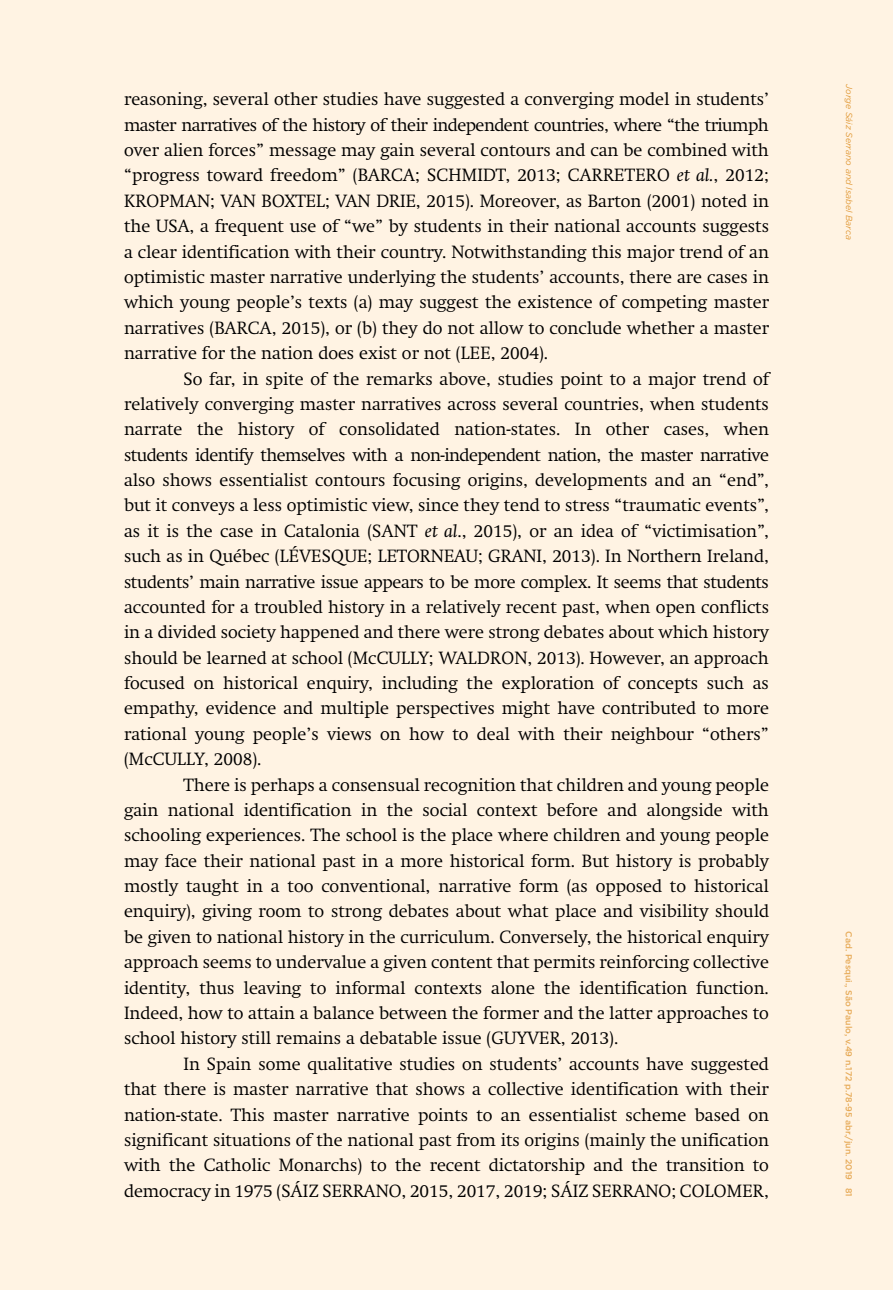
<style>
.page{position:relative;width:893px;height:1290px;background:#fff3e3}
.page>*{position:absolute;margin:0;border:0;box-sizing:border-box;transform-origin:0 0}
.t1{font:300 17.5px/25.4px "Swift";color:#000;text-align:justify}
.t2{font:500 8.75px "Gotham HTF";color:#e7b465}
.t3{font:italic 8.75px "Gotham HTF";color:#e1a13e}
.s1{font-weight:400;font-style:italic}
</style>
<div class="page">
<p class="t1" style="left:124px;top:87px;width:646px">reasoning, several other studies have suggested a converging model in students’ master narratives of the history of their independent countries, where “the triumph over alien forces” message may gain several contours and can be combined with “progress toward freedom” (BARCA; SCHMIDT, 2013; CARRETERO <span class="s1">et al.</span>, 2012; KROPMAN; VAN BOXTEL; VAN DRIE, 2015). Moreover, as Barton (2001) noted in the USA, a frequent use of “we” by students in their national accounts suggests a clear identification with their country. Notwithstanding this major trend of an optimistic master narrative underlying the students’ accounts, there are cases in which young people’s texts (a) may suggest the existence of competing master narratives (BARCA, 2015), or (b) they do not allow to conclude whether a master narrative for the nation does exist or not (LEE, 2004).</p>
<p class="t1" style="left:124px;top:366px;width:646px;text-indent:60px">So far, in spite of the remarks above, studies point to a major trend of relatively converging master narratives across several countries, when students narrate the history of consolidated nation-states. In other cases, when students identify themselves with a non-independent nation, the master narrative also shows essentialist contours focusing origins, developments and an “end”, but it conveys a less optimistic view, since they tend to stress “traumatic events”, as it is the case in Catalonia (SANT <span class="s1">et al</span>., 2015), or an idea of “victimisation”, such as in Québec (LÉVESQUE; LETORNEAU; GRANI, 2013). In Northern Ireland, students’ main narrative issue appears to be more complex. It seems that students accounted for a troubled history in a relatively recent past, when open conflicts in a divided society happened and there were strong debates about which history should be learned at school (McCULLY; WALDRON, 2013). However, an approach focused on historical enquiry, including the exploration of concepts such as empathy, evidence and multiple perspectives might have contributed to more rational young people’s views on how to deal with their neighbour “others” (McCULLY, 2008).</p>
<p class="t1" style="left:124px;top:772px;width:646px;text-indent:60px">There is perhaps a consensual recognition that children and young people gain national identification in the social context before and alongside with schooling experiences. The school is the place where children and young people may face their national past in a more historical form. But history is probably mostly taught in a too conventional, narrative form (as opposed to historical enquiry), giving room to strong debates about what place and visibility should be given to national history in the curriculum. Conversely, the historical enquiry approach seems to undervalue a given content that permits reinforcing collective identity, thus leaving to informal contexts alone the identification function.<br>Indeed, how to attain a balance between the former and the latter approaches to school history still remains a debatable issue (GUYVER, 2013).</p>
<p class="t1" style="left:124px;top:1051px;width:646px;text-indent:60px">In Spain some qualitative studies on students’ accounts have suggested that there is master narrative that shows a collective identification with their nation-state. This master narrative points to an essentialist scheme based on significant situations of the national past from its origins (mainly the unification with the Catholic Monarchs) to the recent dictatorship and the transition to democracy in 1975 (SÁIZ SERRANO, 2015, 2017, 2019; SÁIZ SERRANO; COLOMER,</p>
<p class="t3" style="left:854px;top:84px;width:157px;rotate:90deg">Jorge Sáiz Serrano and Isabel Barca</p>
<p class="t2" style="left:854px;top:931px;width:267px;rotate:90deg">Cad. Pesqui., São Paulo, v.49 n.172 p.78-95 abr./jun. 2019 81</p>
</div>
